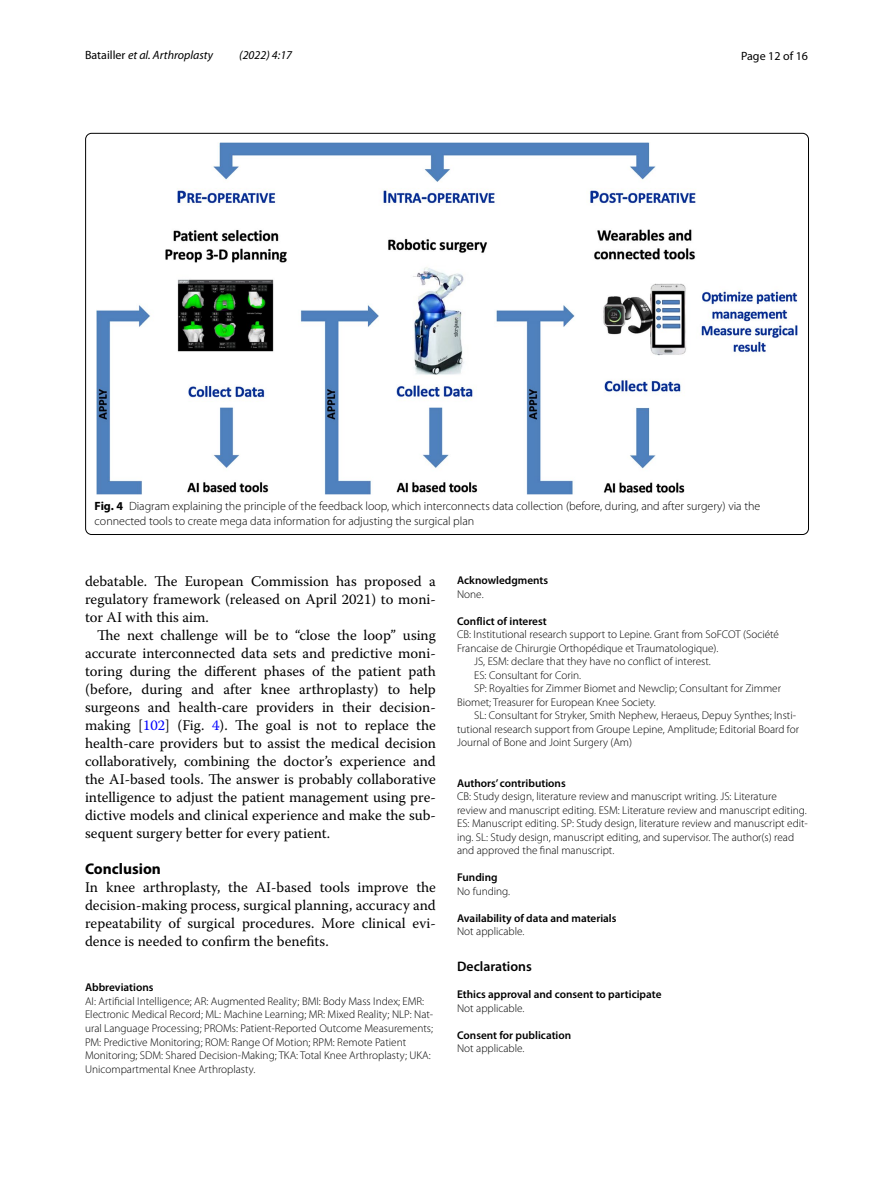
<style>
.page{position:relative;width:893px;height:1187px;background:#fff}
.page>*{position:absolute;margin:0;border:0;box-sizing:border-box;transform-origin:0 0}
.t1{font:700 15.45px "Myriad Pro";color:#000}
.t2{font:14.7px/18px "Warnock Pro";color:#000;text-align:justify}
.t3{font:600 13.8px "Myriad Pro";color:#000}
.t4{font:300 12px/15px "Myriad Pro";color:#000}
.t5{font:italic 12px "Myriad Pro";color:#000}
.t6{font:12px "Myriad Pro";color:#000}
.t7{font:300 11.25px/13.5px "Myriad Pro";color:#000}
.t8{font:600 11.25px "Myriad Pro";color:#000}
.s1{font-style:normal}
.s2{font-weight:700}
.s3{color:#00f}
</style>
<div class="page">
<img style="left:97px;top:142px;width:700px;height:352px">
<p class="t5" style="left:85px;top:48px;width:130px"><span class="s1">Batailler</span> et al. Arthroplasty</p>
<p class="t5" style="left:239px;top:48px;width:54px">(2022) 4:17</p>
<p class="t6" style="left:741px;top:48px;width:68px">Page 12 of 16</p>
<p class="t4" style="left:95px;top:498px;width:667px"><span class="s2">Fig. 4</span> Diagram explaining the principle of the feedback loop, which interconnects data collection (before, during, and after surgery) via the connected tools to create mega data information for adjusting the surgical plan</p>
<h2 class="t2" style="left:85px;top:572px;width:352px">debatable. The European Commission has proposed a regulatory framework (released on April 2021) to moni&shy;tor AI with this aim.</h2>
<p class="t2" style="left:85px;top:626px;width:352px;text-indent:12px">The next challenge will be to “close the loop” using accurate interconnected data sets and predictive moni&shy;toring during the different phases of the patient path (before, during and after knee arthroplasty) to help surgeons and health-care providers in their decision&shy;making [<span class="s3">102</span>] (Fig. <span class="s3">4</span>). The goal is not to replace the health-care providers but to assist the medical decision collaboratively, combining the doctor’s experience and the AI-based tools. The answer is probably collaborative intelligence to adjust the patient management using pre&shy;dictive models and clinical experience and make the sub&shy;sequent surgery better for every patient.</p>
<h1 class="t1" style="left:85px;top:859px;width:77px">Conclusion</h1>
<h2 class="t2" style="left:85px;top:878px;width:352px">In knee arthroplasty, the AI-based tools improve the decision-making process, surgical planning, accuracy and repeatability of surgical procedures. More clinical evi&shy;dence is needed to confirm the benefits.</h2>
<p class="t8" style="left:85px;top:980px;width:70px">Abbreviations</p>
<p class="t7" style="left:85px;top:994px;width:350px">AI: Artificial Intelligence; AR: Augmented Reality; BMI: Body Mass Index; EMR:<br>Electronic Medical Record; ML: Machine Learning; MR: Mixed Reality; NLP: Nat‑ ural Language Processing; PROMs: Patient-Reported Outcome Measurements; PM: Predictive Monitoring; ROM: Range Of Motion; RPM: Remote Patient Monitoring; SDM: Shared Decision-Making; TKA: Total Knee Arthroplasty; UKA:<br>Unicompartmental Knee Arthroplasty.</p>
<p class="t8" style="left:457px;top:573px;width:93px">Acknowledgments</p>
<p class="t7" style="left:457px;top:587px;width:28px">None.</p>
<p class="t8" style="left:457px;top:613px;width:91px">Conflict of interest</p>
<p class="t7" style="left:457px;top:627px;width:323px">CB: Institutional research support to Lepine. Grant from SoFCOT (Société</p>
<p class="t7" style="left:457px;top:641px;width:263px">Francaise de Chirurgie Orthopédique et Traumatologique).</p>
<p class="t7" style="left:474px;top:654px;width:238px">JS, ESM: declare that they have no conflict of interest.</p>
<p class="t7" style="left:474px;top:668px;width:108px">ES: Consultant for Corin.</p>
<p class="t7" style="left:474px;top:681px;width:308px">SP: Royalties for Zimmer Biomet and Newclip; Consultant for Zimmer</p>
<p class="t7" style="left:457px;top:695px;width:200px">Biomet; Treasurer for European Knee Society.</p>
<p class="t7" style="left:474px;top:708px;width:323px">SL: Consultant for Stryker, Smith Nephew, Heraeus, Depuy Synthes; Insti‑</p>
<p class="t7" style="left:457px;top:722px;width:343px">tutional research support from Groupe Lepine, Amplitude; Editorial Board for</p>
<p class="t7" style="left:457px;top:735px;width:176px">Journal of Bone and Joint Surgery (Am)</p>
<p class="t8" style="left:457px;top:775px;width:110px">Authors’ contributions</p>
<p class="t7" style="left:457px;top:789px;width:352px">CB: Study design, literature review and manuscript writing. JS: Literature review and manuscript editing. ESM: Literature review and manuscript editing.<br>ES: Manuscript editing. SP: Study design, literature review and manuscript edit‑ ing. SL: Study design, manuscript editing, and supervisor. The author(s) read and approved the final manuscript.</p>
<p class="t8" style="left:457px;top:870px;width:42px">Funding</p>
<p class="t7" style="left:457px;top:884px;width:54px">No funding.</p>
<p class="t8" style="left:457px;top:910px;width:161px">Availability of data and materials</p>
<p class="t7" style="left:457px;top:924px;width:69px">Not applicable.</p>
<p class="t3" style="left:457px;top:957px;width:76px">Declarations</p>
<p class="t8" style="left:457px;top:987px;width:206px">Ethics approval and consent to participate</p>
<p class="t7" style="left:457px;top:1001px;width:69px">Not applicable.</p>
<p class="t8" style="left:457px;top:1027px;width:116px">Consent for publication</p>
<p class="t7" style="left:457px;top:1041px;width:69px">Not applicable.</p>
</div>
